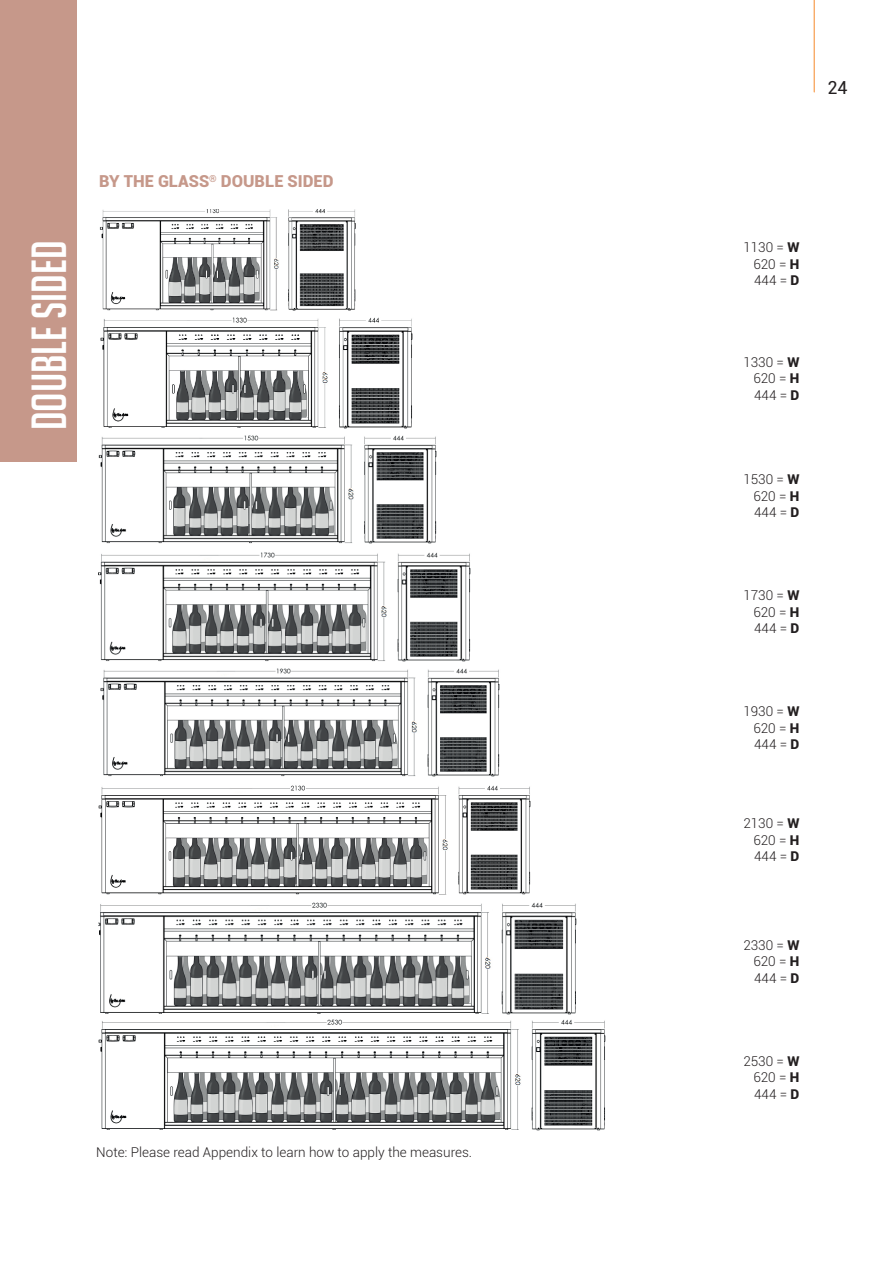
<style>
.page{position:relative;width:893px;height:1263px;background:#fff}
.page>*{position:absolute;margin:0;border:0;box-sizing:border-box;transform-origin:0 0}
.t1{font:48px "Big Noodle Titling";color:#fff}
.t2{font:18px "Roboto";color:#231f20}
.t3{font:900 16.5px "Roboto";color:#c6988a}
.t4{font:300 13.5px/16.5px "Roboto";color:#231f20;text-align:justify}
.s1{font-weight:900}
</style>
<div class="page">
<div style="left:0;top:0;width:76px;height:461px;background:#c6988a"></div>
<img style="left:99px;top:209px;width:257px;height:102px">
<img style="left:100px;top:317px;width:313px;height:112px">
<img style="left:98px;top:435px;width:339px;height:109px">
<img style="left:98px;top:552px;width:373px;height:110px">
<img style="left:100px;top:668px;width:400px;height:109px">
<img style="left:98px;top:785px;width:433px;height:110px">
<img style="left:98px;top:902px;width:479px;height:113px">
<img style="left:98px;top:1019px;width:508px;height:112px">
<hr style="left:814px;top:0;width:1px;height:92px;background:#f6892b">
<h1 class="t1" style="left:23px;top:430px;width:191px;rotate:-90deg">double sided</h1>
<p class="t3" style="left:99px;top:170px;width:236px">BY THE GLASS<sup>®</sup> DOUBLE SIDED</p>
<p class="t4" style="left:96px;top:1143px;width:377px">Note: Please read Appendix to learn how to apply the measures.</p>
<h2 class="t2" style="left:827px;top:75px;width:22px">24</h2>
<p class="t4" style="left:753px;top:239px;width:48px;text-indent:-10px">1130 = <span class="s1">W </span>620 = <span class="s1">H </span>444 = <span class="s1">D</span></p>
<p class="t4" style="left:753px;top:353px;width:48px;text-indent:-10px">1330 = <span class="s1">W </span>620 = <span class="s1">H </span>444 = <span class="s1">D</span></p>
<p class="t4" style="left:753px;top:471px;width:48px;text-indent:-10px">1530 = <span class="s1">W </span>620 = <span class="s1">H </span>444 = <span class="s1">D</span></p>
<p class="t4" style="left:753px;top:587px;width:48px;text-indent:-10px">1730 = <span class="s1">W </span>620 = <span class="s1">H </span>444 = <span class="s1">D</span></p>
<p class="t4" style="left:753px;top:703px;width:48px;text-indent:-10px">1930 = <span class="s1">W </span>620 = <span class="s1">H </span>444 = <span class="s1">D</span></p>
<p class="t4" style="left:753px;top:815px;width:48px;text-indent:-10px">2130 = <span class="s1">W </span>620 = <span class="s1">H </span>444 = <span class="s1">D</span></p>
<p class="t4" style="left:753px;top:936px;width:48px;text-indent:-10px">2330 = <span class="s1">W </span>620 = <span class="s1">H </span>444 = <span class="s1">D</span></p>
<p class="t4" style="left:753px;top:1052px;width:48px;text-indent:-10px">2530 = <span class="s1">W </span>620 = <span class="s1">H </span>444 = <span class="s1">D</span></p>
</div>
